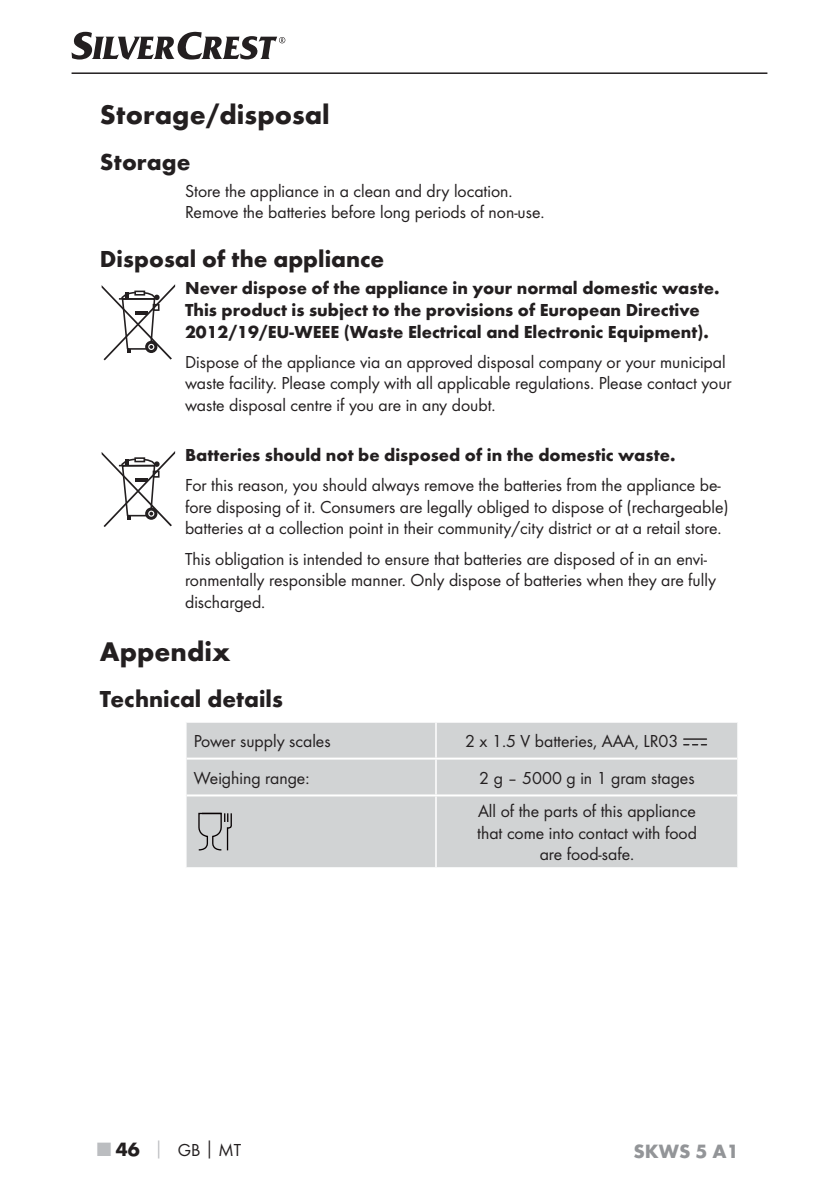
<style>
.page{position:relative;width:839px;height:1190px;background:#fff}
.page>*{position:absolute;margin:0;border:0;box-sizing:border-box;transform-origin:0 0}
.t1{font:700 28px "Futura";color:#231f20}
.t2{font:700 24px "Futura";color:#231f20}
.t3{font:700 20px "Futura";color:#939598}
.t4{font:18px/21.6px "Futura Boo";color:#231f20}
.t5{font:700 18px/21.6px "Futura";color:#231f20}
.s1{font-family:"Futura";font-weight:700;font-size:20px;color:#bbbdc0}
.s2{font-family:"Futura";font-weight:700;font-size:20px}
.s3{font-family:"Futura";font-weight:700;color:#bbbdc0}
</style>
<div class="page">
<hr style="left:71px;top:72px;width:696px;height:2px;background:#231f20">
<svg style="left:71px;top:32px;width:214px;height:28px"></svg>
<div style="left:186px;top:722px;width:550px;height:145px;background:#d1d3d4"></div>
<hr style="left:186px;top:794px;width:550px;height:2px;background:#fff">
<hr style="left:435px;top:796px;width:1px;height:71px;background:#fff">
<hr style="left:435px;top:722px;width:1px;height:35px;background:#fff">
<hr style="left:186px;top:757px;width:249px;height:2px;background:#fff">
<hr style="left:435px;top:759px;width:1px;height:35px;background:#fff">
<hr style="left:435px;top:757px;width:301px;height:2px;background:#fff">
<hr style="left:683px;top:738px;width:23px;height:2px;background:#231f20">
<svg style="left:683px;top:744px;width:23px;height:1px"></svg>
<svg style="left:197px;top:812px;width:35px;height:39px"></svg>
<svg style="left:102px;top:284px;width:73px;height:76px"></svg>
<svg style="left:102px;top:451px;width:73px;height:76px"></svg>
<h1 class="t1" style="left:100px;top:103px;width:231px">Storage/disposal</h1>
<h2 class="t2" style="left:100px;top:152px;width:92px">Storage</h2>
<p class="t4" style="left:185px;top:181px;width:361px">Store the appliance in a clean and dry location.<br>Remove the batteries before long periods of non-use.</p>
<h2 class="t2" style="left:100px;top:250px;width:286px">Disposal of the appliance</h2>
<p class="t5" style="left:185px;top:279px;width:535px">Never dispose of the appliance in your normal domestic waste.<br>This product is subject to the provisions of European Directive<br>2012/19/EU-WEEE (Waste Electrical and Electronic Equipment).</p>
<p class="t4" style="left:185px;top:352px;width:548px">Dispose of the appliance via an approved disposal company or your municipal waste facility. Please comply with all applicable regulations. Please contact your waste disposal centre if you are in any doubt.</p>
<p class="t5" style="left:185px;top:446px;width:491px">Batteries should not be disposed of in the domestic waste.</p>
<p class="t4" style="left:185px;top:475px;width:545px">For this reason, you should always remove the batteries from the appliance be&shy;fore disposing of it. Consumers are legally obliged to dispose of (rechargeable) batteries at a collection point in their community/city district or at a retail store.</p>
<p class="t4" style="left:185px;top:548px;width:532px">This obligation is intended to ensure that batteries are disposed of in an envi&shy;ronmentally responsible manner. Only dispose of batteries when they are fully discharged.</p>
<h1 class="t1" style="left:100px;top:641px;width:132px">Appendix</h1>
<h2 class="t2" style="left:100px;top:689px;width:184px">Technical details</h2>
<p class="t4" style="left:194px;top:731px;width:138px">Power supply scales</p>
<p class="t4" style="left:465px;top:731px;width:215px">2 x 1.5 V batteries, AAA, LR03</p>
<p class="t4" style="left:194px;top:768px;width:117px">Weighing range:</p>
<p class="t4" style="left:477px;top:762px;width:219px;line-height:33.2px">2 g – 5000 g in 1 gram stages<br>All of the parts of this appliance</p>
<p class="t4" style="left:477px;top:822px;width:221px;text-align:center">that come into contact with food are food-safe.</p>
<p class="t4" style="left:97px;top:1140px;width:145px"><span class="s1">■</span> <span class="s2">46</span> <span class="s3">│</span> GB│MT</p>
<p class="t3" style="left:633px;top:1143px;width:107px">SKWS 5 A1</p>
</div>
